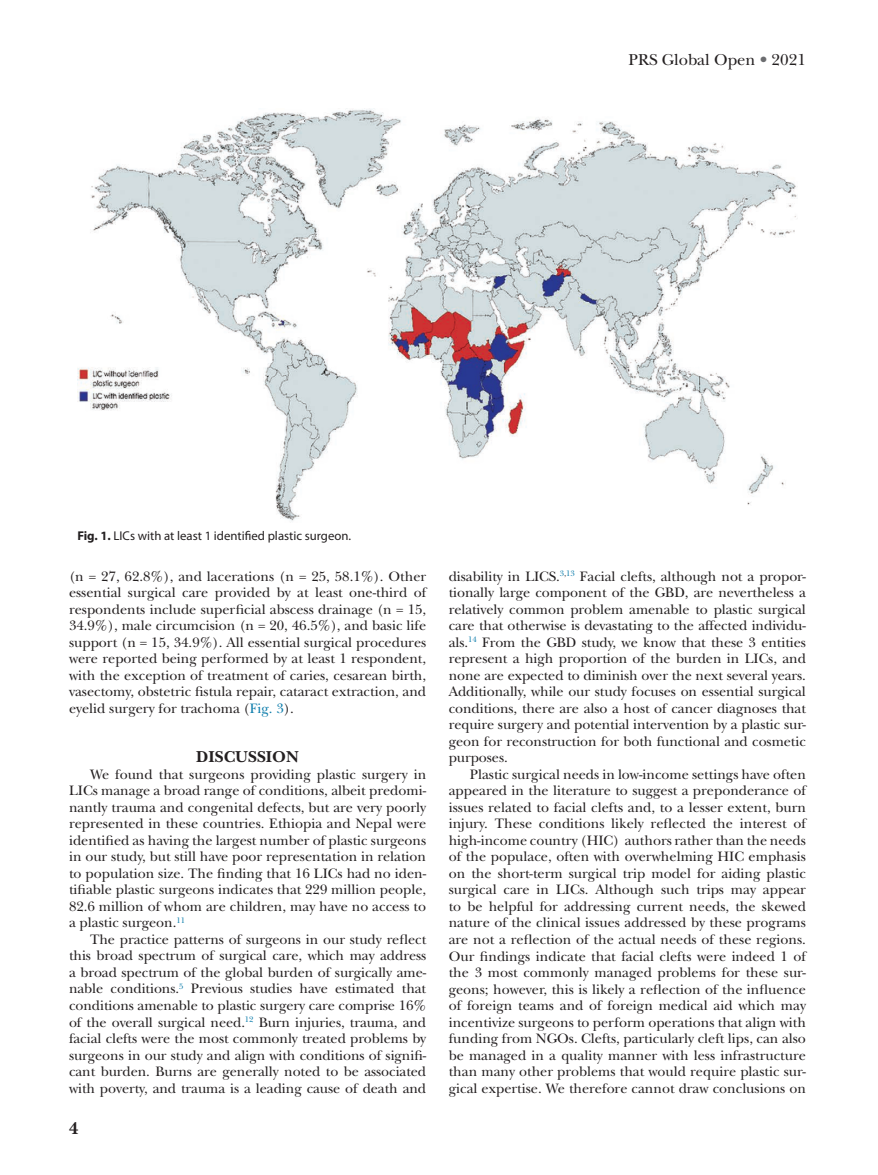
<style>
.page{position:relative;width:878px;height:1175px;background:#fff}
.page>*{position:absolute;margin:0;border:0;box-sizing:border-box;transform-origin:0 0}
.t1{font:700 18px "New Baskerville Std";color:#231f20}
.t2{font:16.5px "New Baskerville Std";color:#231f20}
.t3{font:700 16.5px "New Baskerville Std";color:#231f20}
.t4{font:14.25px/16.5px "New Baskerville Std";color:#231f20;text-align:justify}
.t5{font:12.75px "Myriad Pro";color:#231f20}
.s1{color:#6c6d70}
.s2{font-weight:700}
.s3{color:#0f7eac}
</style>
<div class="page">
<img style="left:77px;top:108px;width:720px;height:413px">
<p class="t2" style="left:628px;top:50px;width:179px">PRS Global Open <span class="s1">•</span> 2021</p>
<p class="t5" style="left:77px;top:528px;width:275px"><span class="s2">Fig. 1.</span> LICs with at least 1 identified plastic surgeon.</p>
<p class="t4" style="left:69px;top:568px;width:359px">(n = 27, 62.8%), and lacerations (n = 25, 58.1%). Other essential surgical care provided by at least one-third of respondents include superficial abscess drainage (n = 15, 34.9%), male circumcision (n = 20, 46.5%), and basic life support (n = 15, 34.9%). All essential surgical procedures were reported being performed by at least 1 respondent, with the exception of treatment of caries, cesarean birth, vasectomy, obstetric fistula repair, cataract extraction, and eyelid surgery for trachoma (<span class="s3">Fig. 3</span>).</p>
<p class="t3" style="left:196px;top:747px;width:104px">DISCUSSION</p>
<p class="t4" style="left:69px;top:766px;width:359px;text-indent:21px">We found that surgeons providing plastic surgery in LICs manage a broad range of conditions, albeit predomi&shy;nantly trauma and congenital defects, but are very poorly represented in these countries. Ethiopia and Nepal were identified as having the largest number of plastic surgeons in our study, but still have poor representation in relation to population size. The finding that 16 LICs had no iden&shy;tifiable plastic surgeons indicates that 229 million people, 82.6 million of whom are children, may have no access to a plastic surgeon.<sup>11</sup></p>
<p class="t4" style="left:69px;top:931px;width:359px;text-indent:21px">The practice patterns of surgeons in our study reflect this broad spectrum of surgical care, which may address a broad spectrum of the global burden of surgically ame&shy;nable conditions.<sup>5</sup> Previous studies have estimated that conditions amenable to plastic surgery care comprise 16% of the overall surgical need.<sup>12</sup> Burn injuries, trauma, and facial clefts were the most commonly treated problems by surgeons in our study and align with conditions of signifi&shy;cant burden. Burns are generally noted to be associated with poverty, and trauma is a leading cause of death and</p>
<p class="t1" style="left:69px;top:1118px;width:11px">4</p>
<p class="t4" style="left:448px;top:568px;width:359px">disability in LICS.<sup>3</sup><sup>,</sup><sup>13</sup> Facial clefts, although not a propor&shy;tionally large component of the GBD, are nevertheless a relatively common problem amenable to plastic surgical care that otherwise is devastating to the affected individu&shy;als.<sup>14</sup> From the GBD study, we know that these 3 entities represent a high proportion of the burden in LICs, and none are expected to diminish over the next several years.<br>Additionally, while our study focuses on essential surgical conditions, there are also a host of cancer diagnoses that require surgery and potential intervention by a plastic sur&shy;geon for reconstruction for both functional and cosmetic purposes.</p>
<p class="t4" style="left:449px;top:766px;width:359px;text-indent:21px">Plastic surgical needs in low-income settings have often appeared in the literature to suggest a preponderance of issues related to facial clefts and, to a lesser extent, burn injury. These conditions likely reflected the interest of high-income country (HIC) authors rather than the needs of the populace, often with overwhelming HIC emphasis on the short-term surgical trip model for aiding plastic surgical care in LICs. Although such trips may appear to be helpful for addressing current needs, the skewed nature of the clinical issues addressed by these programs are not a reflection of the actual needs of these regions.<br>Our findings indicate that facial clefts were indeed 1 of the 3 most commonly managed problems for these sur&shy;geons; however, this is likely a reflection of the influence of foreign teams and of foreign medical aid which may incentivize surgeons to perform operations that align with funding from NGOs. Clefts, particularly cleft lips, can also be managed in a quality manner with less infrastructure than many other problems that would require plastic sur&shy;gical expertise. We therefore cannot draw conclusions on</p>
</div>
